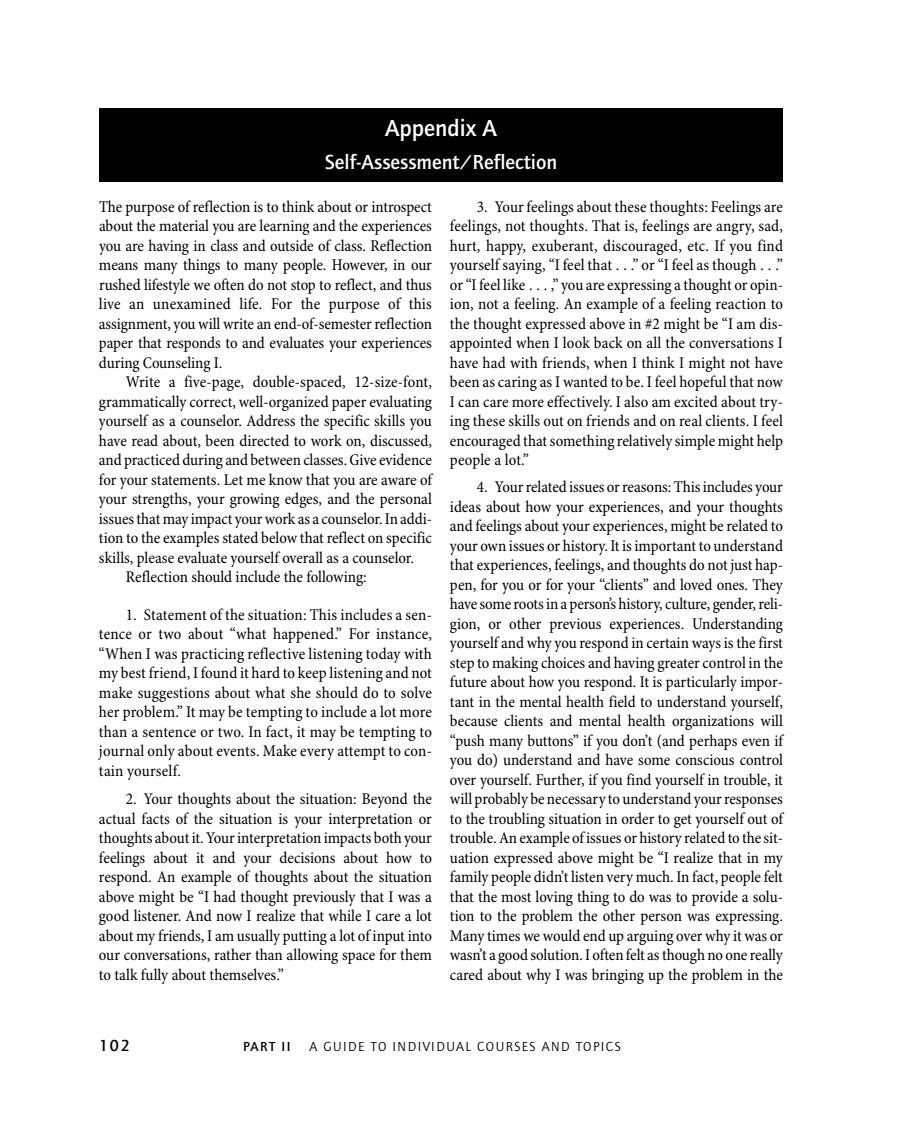
<style>
.page{position:relative;width:918px;height:1134px;background:#fff}
.page>*{position:absolute;margin:0;border:0;box-sizing:border-box;transform-origin:0 0}
.t1{font:500 24px "Quay Sans EF";color:#fff}
.t2{font:500 21px "Quay Sans EF";color:#fff}
.t3{font:condensed 16.5px/19.5px "Minion Pro";letter-spacing:-.005em;color:#000;text-align:justify}
.t4{font:500 16.5px "Quay Sans EF";color:#000}
.t5{font:13.5px "Quay Sans EF";letter-spacing:.105em;color:#000}
.t6{font:500 13.5px "Quay Sans EF";letter-spacing:.11em;color:#000}
</style>
<div class="page">
<div style="left:99px;top:108px;width:684px;height:74px;background:#000"></div>
<p class="t1" style="left:385px;top:118px;width:113px">Appendix A</p>
<p class="t2" style="left:325px;top:154px;width:234px">Self-Assessment/Reflection</p>
<p class="t3" style="left:99px;top:198px;width:334px">The purpose of reflection is to think about or introspect</p>
<p class="t3" style="left:99px;top:218px;width:334px">about the material you are learning and the experiences</p>
<p class="t3" style="left:99px;top:237px;width:334px">you are having in class and outside of class. Reflection</p>
<p class="t3" style="left:99px;top:257px;width:335px">means many things to many people. However, in our</p>
<p class="t3" style="left:99px;top:276px;width:334px">rushed lifestyle we often do not stop to reflect, and thus</p>
<p class="t3" style="left:99px;top:296px;width:335px">live an unexamined life. For the purpose of this</p>
<p class="t3" style="left:99px;top:315px;width:334px">assignment, you will write an end-of-semester reflection</p>
<p class="t3" style="left:99px;top:335px;width:334px">paper that responds to and evaluates your experiences</p>
<p class="t3" style="left:99px;top:354px;width:125px">during Counseling I.</p>
<p class="t3" style="left:126px;top:374px;width:307px">Write a five-page, double-spaced, 12-size-font,</p>
<p class="t3" style="left:99px;top:393px;width:334px">grammatically correct, well-organized paper evaluating</p>
<p class="t3" style="left:99px;top:413px;width:335px">yourself as a counselor. Address the specific skills you</p>
<p class="t3" style="left:99px;top:432px;width:335px">have read about, been directed to work on, discussed,</p>
<p class="t3" style="left:99px;top:452px;width:334px">and practiced during and between classes.Giveevidence</p>
<p class="t3" style="left:99px;top:471px;width:335px">for your statements. Let me know that you are aware of</p>
<p class="t3" style="left:99px;top:491px;width:335px">your strengths, your growing edges, and the personal</p>
<p class="t3" style="left:99px;top:510px;width:335px">issuesthatmay impact yourwork as a counselor.In addi-</p>
<p class="t3" style="left:99px;top:530px;width:335px">tion to the examples stated below that reflect on specific</p>
<p class="t3" style="left:99px;top:549px;width:317px">skills, please evaluate yourself overall as a counselor.</p>
<p class="t3" style="left:126px;top:569px;width:242px">Reflection should include the following:</p>
<p class="t3" style="left:99px;top:606px;width:335px;text-indent:27px">1. Statement of the situation: This includes a sen&shy;tence or two about “what happened.” For instance, “When I was practicing reflective listening today with my best friend, I found it hard to keep listening and not make suggestions about what she should do to solve her problem.” It may be tempting to include a lot more than a sentence or two. In fact, it may be tempting to journal only about events. Make every attempt to con&shy;tain yourself.</p>
<p class="t3" style="left:99px;top:791px;width:335px;text-indent:27px">2. Your thoughts about the situation: Beyond the actual facts of the situation is your interpretation or thoughts aboutit.Yourinterpretation impacts both your feelings about it and your decisions about how to respond. An example of thoughts about the situation above might be “I had thought previously that I was a good listener. And now I realize that while I care a lot about my friends, I am usually putting a lot of input into our conversations, rather than allowing space for them to talk fully about themselves.”</p>
<p class="t3" style="left:450px;top:198px;width:335px;text-indent:27px">3. Yourfeelings about thesethoughts: Feelings are feelings, not thoughts. That is, feelings are angry, sad, hurt, happy, exuberant, discouraged, etc. If you find yourself saying, “I feel that . . .” or “I feel as though . . .” or“I feel like . . . ,” you areexpressing a thought or opin&shy;ion, not a feeling. An example of a feeling reaction to the thought expressed above in #2 might be “I am dis&shy;appointed when I look back on all the conversations I have had with friends, when I think I might not have been as caring as I wanted to be. I feel hopeful that now I can care more effectively. I also am excited about try&shy;ing these skills out on friends and on real clients. I feel encouraged thatsomething relatively simple might help people a lot.”</p>
<p class="t3" style="left:450px;top:479px;width:335px;text-indent:27px">4. Yourrelated issues orreasons: Thisincludes your ideas about how your experiences, and your thoughts and feelings about your experiences, might be related to your own issues or history. It is important to understand that experiences, feelings, and thoughts do not just hap&shy;pen, for you or for your “clients” and loved ones. They havesomerootsin a person’s history,culture, gender,reli&shy;gion, or other previous experiences. Understanding yourself and why you respond in certain ways is the first step to making choices and having greater control in the future about how you respond. It is particularly impor&shy;tant in the mental health field to understand yourself, because clients and mental health organizations will “push many buttons” if you don’t (and perhaps even if you do) understand and have some conscious control over yourself. Further, if you find yourself in trouble, it will probably be necessary to understand yourresponses to the troubling situation in order to get yourself out of trouble.An example of issues or history related to thesit&shy;uation expressed above might be “I realize that in my family people didn’t listen very much. In fact, people felt that the most loving thing to do was to provide a solu&shy;tion to the problem the other person was expressing.<br>Many times we would end up arguing over why it was or wasn’t a good solution.I often felt asthough no onereally cared about why I was bringing up the problem in the</p>
<p class="t4" style="left:99px;top:1040px;width:32px">102</p>
<p class="t6" style="left:243px;top:1042px;width:49px">PART II</p>
<p class="t5" style="left:309px;top:1042px;width:313px">A GUIDE TO INDIVIDUAL COURSES AND TOPICS</p>
</div>
